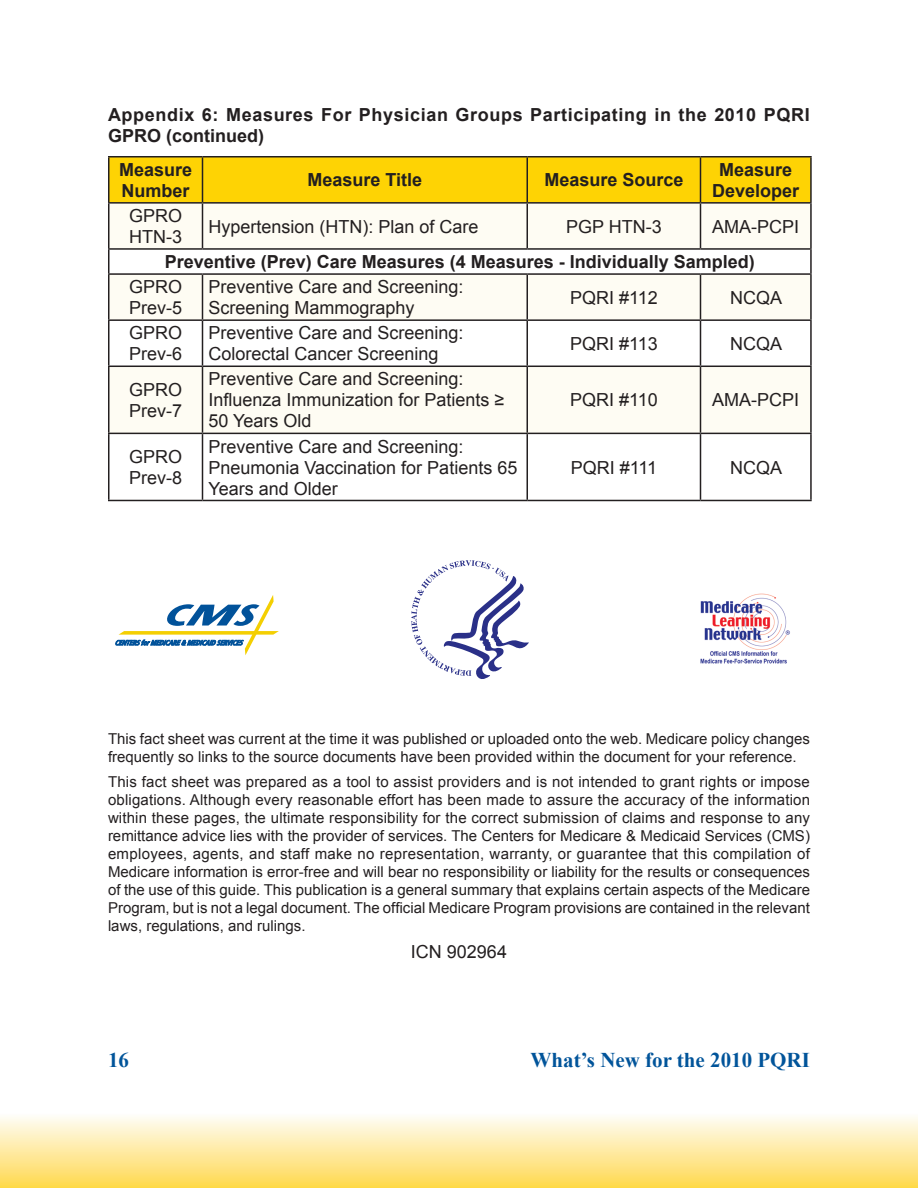
<style>
.page{position:relative;width:918px;height:1188px;background:#fff}
.page>*{position:absolute;margin:0;border:0;box-sizing:border-box;transform-origin:0 0}
.t1{font:700 21px "Times New Roman";color:#01549a}
.Table_Body{font:18px/21px "Arial";color:#231f20}
.Table_Title{font:700 18px/21px "Arial";letter-spacing:.035em;color:#231f20}
.Table_Body-2{font:700 18px "Arial";color:#231f20}
.Table_Header{font:700 18px/21px "Arial";color:#231f20}
.Main_Body{font:18px "Arial";color:#231f20}
.Main_Body-2{font:15px/18px "Arial";color:#231f20}
</style>
<div class="page">
<div style="left:0;top:1113px;width:918px;height:75px;background:linear-gradient(to bottom,#fefefc,#ffd84d)"></div>
<div style="left:110px;top:158px;width:700px;height:44px;background:#fed304"></div>
<div style="left:110px;top:204px;width:700px;height:44px;background:#fefcf3"></div>
<svg style="left:110px;top:275px;width:700px;height:225px;fill:#fefcf3"></svg>
<hr style="left:108px;top:156px;width:94px;height:2px;background:#231f20">
<hr style="left:108px;top:158px;width:2px;height:44px;background:#231f20">
<hr style="left:202px;top:156px;width:325px;height:2px;background:#231f20">
<hr style="left:202px;top:158px;width:1px;height:44px;background:#231f20">
<hr style="left:527px;top:156px;width:173px;height:2px;background:#231f20">
<hr style="left:526px;top:158px;width:2px;height:44px;background:#231f20">
<hr style="left:700px;top:156px;width:112px;height:2px;background:#231f20">
<hr style="left:700px;top:158px;width:1px;height:44px;background:#231f20">
<hr style="left:810px;top:158px;width:2px;height:44px;background:#231f20">
<hr style="left:108px;top:202px;width:94px;height:2px;background:#231f20">
<hr style="left:108px;top:204px;width:2px;height:44px;background:#231f20">
<hr style="left:202px;top:202px;width:325px;height:2px;background:#231f20">
<hr style="left:202px;top:204px;width:1px;height:44px;background:#231f20">
<hr style="left:527px;top:202px;width:173px;height:2px;background:#231f20">
<hr style="left:526px;top:204px;width:2px;height:44px;background:#231f20">
<hr style="left:700px;top:202px;width:112px;height:2px;background:#231f20">
<hr style="left:700px;top:204px;width:1px;height:44px;background:#231f20">
<hr style="left:810px;top:204px;width:2px;height:44px;background:#231f20">
<hr style="left:108px;top:248px;width:94px;height:2px;background:#231f20">
<hr style="left:108px;top:250px;width:2px;height:23px;background:#231f20">
<hr style="left:202px;top:248px;width:325px;height:2px;background:#231f20">
<hr style="left:527px;top:248px;width:173px;height:2px;background:#231f20">
<hr style="left:700px;top:248px;width:112px;height:2px;background:#231f20">
<hr style="left:810px;top:250px;width:2px;height:23px;background:#231f20">
<hr style="left:108px;top:273px;width:94px;height:2px;background:#231f20">
<hr style="left:108px;top:275px;width:2px;height:44px;background:#231f20">
<hr style="left:202px;top:273px;width:325px;height:2px;background:#231f20">
<hr style="left:202px;top:275px;width:1px;height:44px;background:#231f20">
<hr style="left:527px;top:273px;width:173px;height:2px;background:#231f20">
<hr style="left:526px;top:275px;width:2px;height:44px;background:#231f20">
<hr style="left:700px;top:273px;width:112px;height:2px;background:#231f20">
<hr style="left:700px;top:275px;width:1px;height:44px;background:#231f20">
<hr style="left:810px;top:275px;width:2px;height:44px;background:#231f20">
<hr style="left:108px;top:319px;width:94px;height:2px;background:#231f20">
<hr style="left:108px;top:321px;width:2px;height:45px;background:#231f20">
<hr style="left:202px;top:319px;width:325px;height:2px;background:#231f20">
<hr style="left:202px;top:321px;width:1px;height:45px;background:#231f20">
<hr style="left:527px;top:319px;width:173px;height:2px;background:#231f20">
<hr style="left:526px;top:321px;width:2px;height:45px;background:#231f20">
<hr style="left:700px;top:319px;width:112px;height:2px;background:#231f20">
<hr style="left:700px;top:321px;width:1px;height:45px;background:#231f20">
<hr style="left:810px;top:321px;width:2px;height:45px;background:#231f20">
<hr style="left:108px;top:366px;width:94px;height:1px;background:#231f20">
<hr style="left:108px;top:367px;width:2px;height:66px;background:#231f20">
<hr style="left:202px;top:366px;width:325px;height:1px;background:#231f20">
<hr style="left:202px;top:367px;width:1px;height:66px;background:#231f20">
<hr style="left:527px;top:366px;width:173px;height:1px;background:#231f20">
<hr style="left:526px;top:367px;width:2px;height:66px;background:#231f20">
<hr style="left:700px;top:366px;width:112px;height:1px;background:#231f20">
<hr style="left:700px;top:367px;width:1px;height:66px;background:#231f20">
<hr style="left:810px;top:367px;width:2px;height:66px;background:#231f20">
<hr style="left:108px;top:433px;width:94px;height:1px;background:#231f20">
<hr style="left:108px;top:434px;width:2px;height:66px;background:#231f20">
<hr style="left:202px;top:433px;width:325px;height:1px;background:#231f20">
<hr style="left:202px;top:434px;width:1px;height:66px;background:#231f20">
<hr style="left:527px;top:433px;width:173px;height:1px;background:#231f20">
<hr style="left:526px;top:434px;width:2px;height:66px;background:#231f20">
<hr style="left:700px;top:433px;width:112px;height:1px;background:#231f20">
<hr style="left:700px;top:434px;width:1px;height:66px;background:#231f20">
<hr style="left:810px;top:434px;width:2px;height:66px;background:#231f20">
<hr style="left:108px;top:500px;width:94px;height:1px;background:#231f20">
<hr style="left:202px;top:500px;width:325px;height:1px;background:#231f20">
<hr style="left:527px;top:500px;width:173px;height:1px;background:#231f20">
<hr style="left:700px;top:500px;width:112px;height:1px;background:#231f20">
<svg style="left:116px;top:595px;width:163px;height:60px"></svg>
<svg style="left:411px;top:560px;width:118px;height:119px"></svg>
<img style="left:700px;top:593px;width:90px;height:70px">
<p class="Table_Title" style="left:108px;top:105px;width:703px">Appendix 6: Measures For Physician Groups Participating in the 2010 PQRI<br>GPRO (continued)</p>
<p class="Table_Header" style="left:119px;top:160px;width:75px">Measure<br>Number</p>
<p class="Table_Header" style="left:308px;top:170px;width:116px">Measure Title</p>
<p class="Table_Header" style="left:544px;top:170px;width:141px">Measure Source</p>
<p class="Table_Header" style="left:712px;top:160px;width:89px;text-align:center">Measure<br>Developer</p>
<p class="Table_Body" style="left:129px;top:205px;width:55px">GPRO<br>HTN-3</p>
<p class="Table_Body" style="left:209px;top:216px;width:272px">Hypertension (HTN): Plan of Care</p>
<p class="Table_Body" style="left:566px;top:216px;width:97px">PGP HTN-3</p>
<p class="Table_Body" style="left:712px;top:216px;width:89px">AMA-PCPI</p>
<p class="Table_Body-2" style="left:165px;top:250px;width:592px">Preventive (Prev) Care Measures (4 Measures - Individually Sampled)</p>
<p class="Table_Body" style="left:129px;top:277px;width:55px">GPRO<br>Prev-5</p>
<p class="Table_Body" style="left:209px;top:277px;width:257px">Preventive Care and Screening:<br>Screening Mammography</p>
<p class="Table_Body" style="left:570px;top:287px;width:89px">PQRI #112</p>
<p class="Table_Body" style="left:730px;top:287px;width:54px">NCQA</p>
<p class="Table_Body" style="left:129px;top:323px;width:55px">GPRO<br>Prev-6</p>
<p class="Table_Body" style="left:209px;top:323px;width:257px">Preventive Care and Screening:<br>Colorectal Cancer Screening</p>
<p class="Table_Body" style="left:570px;top:333px;width:89px">PQRI #113</p>
<p class="Table_Body" style="left:730px;top:333px;width:54px">NCQA</p>
<p class="Table_Body" style="left:129px;top:379px;width:55px">GPRO<br>Prev-7</p>
<p class="Table_Body" style="left:209px;top:369px;width:298px">Preventive Care and Screening:<br>Influenza Immunization for Patients ≥<br>50 Years Old</p>
<p class="Table_Body" style="left:570px;top:390px;width:89px">PQRI #110</p>
<p class="Table_Body" style="left:712px;top:390px;width:89px">AMA-PCPI</p>
<p class="Table_Body" style="left:129px;top:446px;width:55px">GPRO<br>Prev-8</p>
<p class="Table_Body" style="left:209px;top:436px;width:310px">Preventive Care and Screening:<br>Pneumonia Vaccination for Patients 65<br>Years and Older</p>
<p class="Table_Body" style="left:571px;top:457px;width:88px">PQRI #111</p>
<p class="Table_Body" style="left:730px;top:457px;width:54px">NCQA</p>
<p class="Main_Body-2" style="left:108px;top:730px;width:703px">This fact sheet was current at the time it was published or uploaded onto the web. Medicare policy changes frequently so links to the source documents have been provided within the document for your reference.</p>
<p class="Main_Body-2" style="left:108px;top:773px;width:704px;text-align:justify">This fact sheet was prepared as a tool to assist providers and is not intended to grant rights or impose obligations. Although every reasonable effort has been made to assure the accuracy of the information within these pages, the ultimate responsibility for the correct submission of claims and response to any remittance advice lies with the provider of services. The Centers for Medicare &amp; Medicaid Services (CMS) employees, agents, and staff make no representation, warranty, or guarantee that this compilation of Medicare information is error-free and will bear no responsibility or liability for the results or consequences of the use of this guide. This publication is a general summary that explains certain aspects of the Medicare Program, but is not a legal document. The official Medicare Program provisions are contained in the relevant laws, regulations, and rulings.</p>
<p class="Main_Body" style="left:411px;top:940px;width:98px">ICN 902964</p>
<p class="t1" style="left:108px;top:1046px;width:22px">16</p>
<p class="t1" style="left:531px;top:1046px;width:281px">What’s New for the 2010 PQRI</p>
</div>
